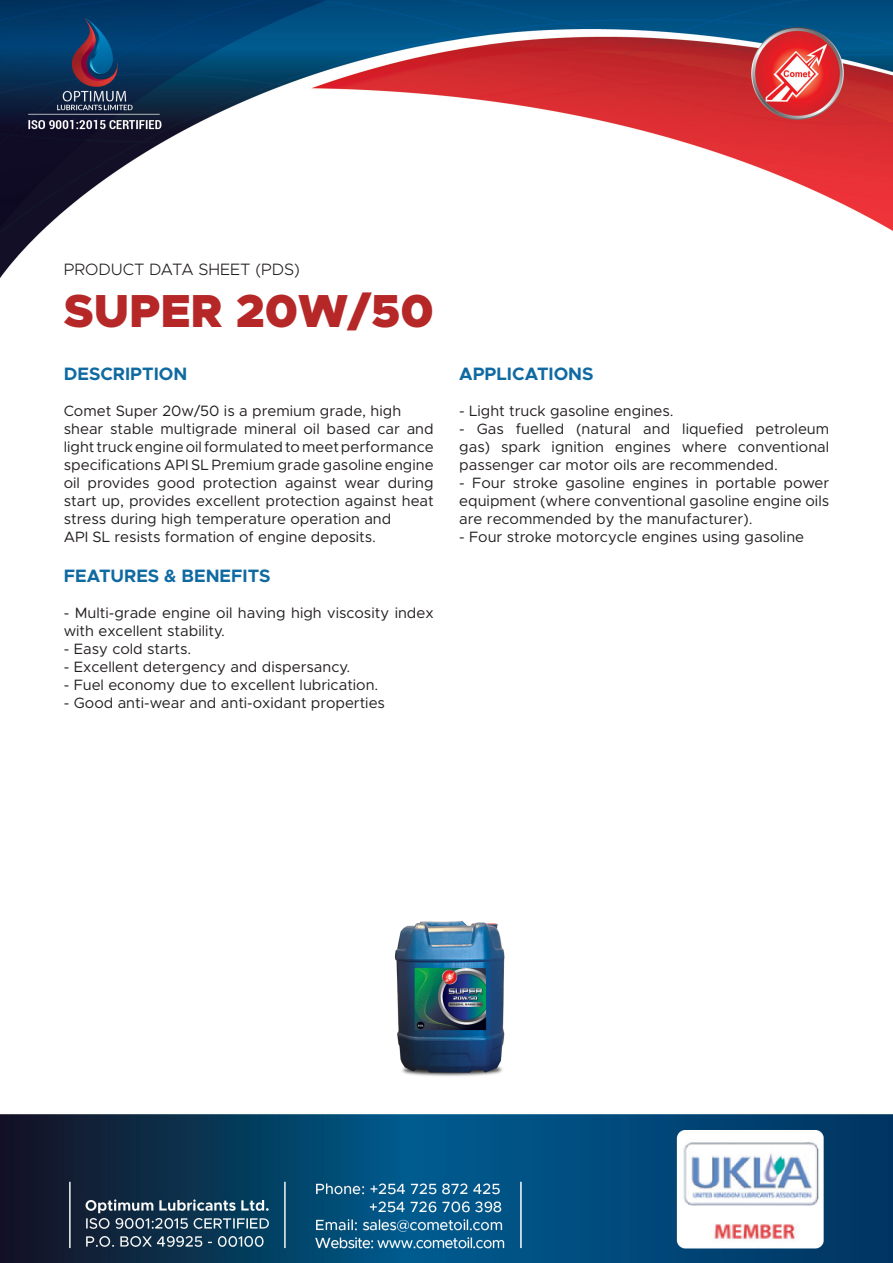
<style>
.page{position:relative;width:893px;height:1263px;background:#fff}
.page>*{position:absolute;margin:0;border:0;box-sizing:border-box;transform-origin:0 0}
.PRODUCT_NAME{font:900 46.5px "Metropolis";color:#b62827}
.BODY_TEXT_HEADER{font:700 18px "Metropolis";color:#106aa2}
.PDS{font:300 16.5px "Metropolis";color:#231f20}
.BODY_TEXT{font:15px/18px "Metropolis";color:#231f20;text-align:justify}
.BODY_TEXT_HEADER-2{font:15px/18px "Metropolis";color:#231f20;text-align:justify}
</style>
<div class="page">
<img style="left:0;top:0;width:893px;height:1263px">
<img style="left:373px;top:897px;width:172px;height:200px">
<p class="PDS" style="left:64px;top:259px;width:238px">PRODUCT DATA SHEET (PDS)</p>
<p class="PRODUCT_NAME" style="left:64px;top:281px;width:372px">SUPER 20W/50</p>
<p class="BODY_TEXT_HEADER" style="left:64px;top:362px;width:125px">DESCRIPTION</p>
<p class="BODY_TEXT" style="left:64px;top:402px;width:339px">Comet Super 20w/50 is a premium grade, high</p>
<p class="BODY_TEXT" style="left:64px;top:420px;width:371px">shear stable multigrade mineral oil based car and light truck engine oil formulated to meet performance specifications API SL Premium grade gasoline engine oil provides good protection against wear during start up, provides excellent protection against heat stress during high temperature operation and</p>
<p class="BODY_TEXT" style="left:64px;top:528px;width:314px">API SL resists formation of engine deposits.</p>
<p class="BODY_TEXT_HEADER" style="left:64px;top:564px;width:208px">FEATURES &amp; BENEFITS</p>
<p class="BODY_TEXT" style="left:64px;top:603px;width:371px">- Multi-grade engine oil having high viscosity index with excellent stability.</p>
<p class="BODY_TEXT" style="left:64px;top:639px;width:129px">- Easy cold starts.</p>
<p class="BODY_TEXT" style="left:64px;top:657px;width:288px">- Excellent detergency and dispersancy.</p>
<p class="BODY_TEXT" style="left:64px;top:675px;width:316px">- Fuel economy due to excellent lubrication.</p>
<p class="BODY_TEXT" style="left:64px;top:693px;width:323px">- Good anti-wear and anti-oxidant properties</p>
<p class="BODY_TEXT_HEADER" style="left:459px;top:362px;width:136px">APPLICATIONS</p>
<p class="BODY_TEXT_HEADER-2" style="left:459px;top:402px;width:216px">- Light truck gasoline engines.</p>
<p class="BODY_TEXT_HEADER-2" style="left:459px;top:420px;width:371px">- Gas fuelled (natural and liquefied petroleum gas) spark ignition engines where conventional passenger car motor oils are recommended.</p>
<p class="BODY_TEXT_HEADER-2" style="left:459px;top:474px;width:371px">- Four stroke gasoline engines in portable power equipment (where conventional gasoline engine oils are recommended by the manufacturer).</p>
<p class="BODY_TEXT_HEADER-2" style="left:459px;top:528px;width:346px">- Four stroke motorcycle engines using gasoline</p>
</div>
